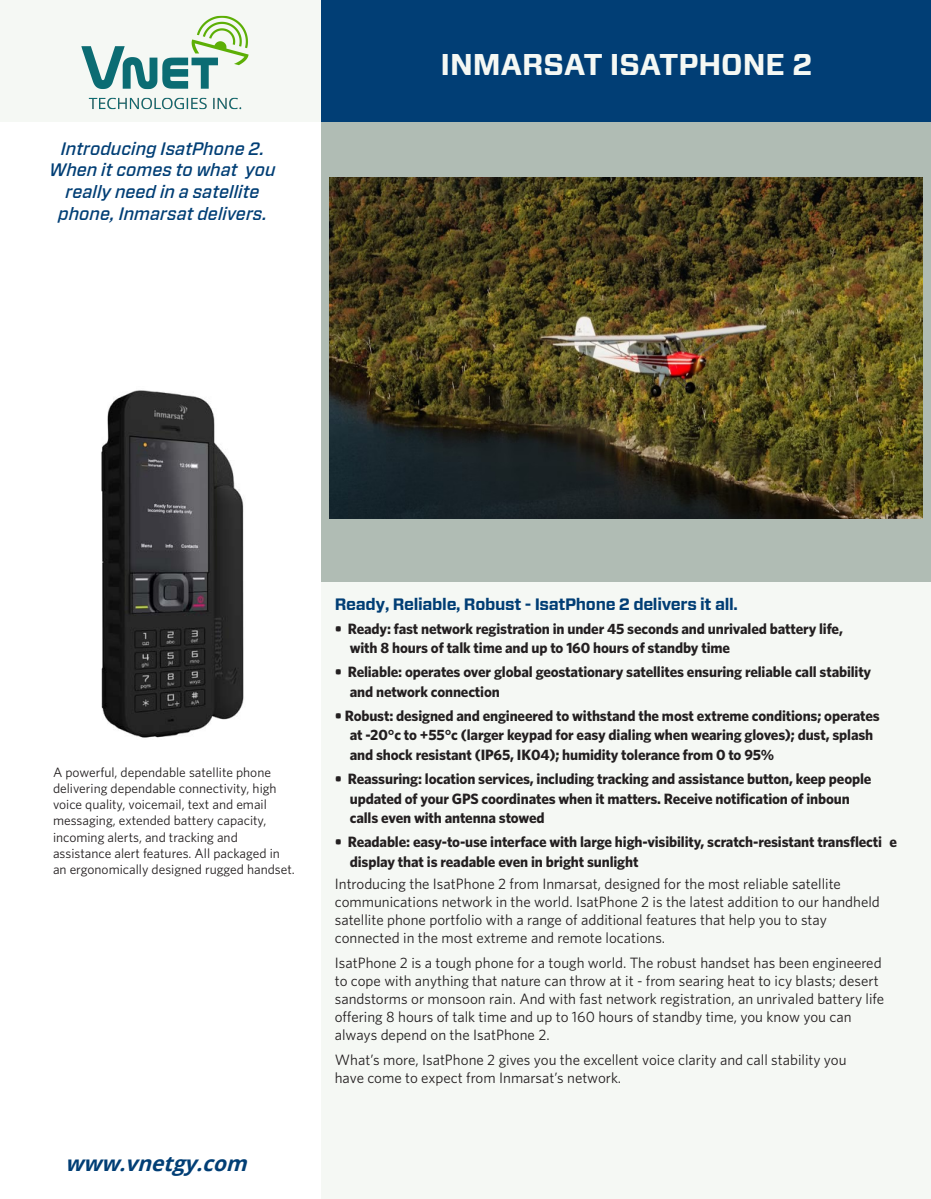
<style>
.page{position:relative;width:931px;height:1199px;background:#fff}
.page>*{position:absolute;margin:0;border:0;box-sizing:border-box;transform-origin:0 0}
.t1{font:700 30px "Forza";color:#f5f8f4}
.t2{font:italic 700 21px "Open Sans";color:#013e75}
.t3{font:italic 500 18px/21.6px "Forza";color:#013e75;text-align:center}
.t4{font:700 16.5px "Forza";letter-spacing:-.02em;color:#013e75}
.t5{font:700 15px/19.5px "Whitney K";letter-spacing:-.01em;color:#231f20}
.t6{font:15px/18px "Whitney K";color:#231f20}
.t7{font:13.5px/16.2px "Whitney K";color:#231f20}
</style>
<div class="page">
<div style="left:322px;top:581px;width:609px;height:618px;background:#f5f8f4"></div>
<div style="left:322px;top:80px;width:609px;height:501px;background:#b0bcb4"></div>
<img style="left:330px;top:177px;width:593px;height:342px">
<div style="left:0;top:0;width:327px;height:122px;background:#f5f8f4"></div>
<img style="left:101px;top:390px;width:143px;height:348px">
<div style="left:321px;top:0;width:609px;height:121px;background:#013e75"></div>
<img style="left:81px;top:15px;width:168px;height:95px">
<p class="t3" style="left:50px;top:138px;width:228px">Introducing IsatPhone 2.<br>When it comes to what you really need in a satellite phone, Inmarsat delivers.</p>
<h1 class="t1" style="left:440px;top:45px;width:373px">INMARSAT ISATPHONE 2</h1>
<p class="t7" style="left:53px;top:764px;width:243px">A powerful, dependable satellite phone delivering dependable connectivity, high voice quality, voicemail, text and email messaging, extended battery capacity, incoming alerts, and tracking and assistance alert features. All packaged in an ergonomically designed rugged handset.</p>
<h2 class="t2" style="left:65px;top:1149px;width:191px">www.vnetgy.com</h2>
<p class="t4" style="left:335px;top:593px;width:404px">Ready, Reliable, Robust - IsatPhone 2 delivers it all.</p>
<p class="t5" style="left:350px;top:618px;width:495px;text-indent:-15px">• Ready: fast network registration in under 45 seconds and unrivaled battery life, with 8 hours of talk time and up to 160 hours of standby time</p>
<p class="t5" style="left:350px;top:662px;width:523px;text-indent:-15px">• Reliable: operates over global geostationary satellites ensuring reliable call stability and network connection</p>
<p class="t5" style="left:350px;top:705px;width:531px;text-indent:-15px">• Robust: designed and engineered to withstand the most extreme conditions; operates at -20°c to +55°c (larger keypad for easy dialing when wearing gloves); dust, splash and shock resistant (IP65, IK04); humidity tolerance from 0 to 95%</p>
<p class="t5" style="left:350px;top:769px;width:523px;text-indent:-15px">• Reassuring: location services, including tracking and assistance button, keep people updated of your GPS coordinates when it matters. Receive notification of inboun calls even with antenna stowed</p>
<p class="t5" style="left:350px;top:832px;width:549px;text-indent:-15px">• Readable: easy-to-use interface with large high-visibility, scratch-resistant transflecti e display that is readable even in bright sunlight</p>
<p class="t6" style="left:335px;top:875px;width:547px">Introducing the IsatPhone 2 from Inmarsat, designed for the most reliable satellite communications network in the world. IsatPhone 2 is the latest addition to our handheld satellite phone portfolio with a range of additional features that help you to stay connected in the most extreme and remote locations.</p>
<p class="t6" style="left:335px;top:953px;width:551px">IsatPhone 2 is a tough phone for a tough world. The robust handset has been engineered to cope with anything that nature can throw at it - from searing heat to icy blasts; desert sandstorms or monsoon rain. And with fast network registration, an unrivaled battery life offering 8 hours of talk time and up to 160 hours of standby time, you know you can always depend on the IsatPhone 2.</p>
<p class="t6" style="left:335px;top:1050px;width:513px">What’s more, IsatPhone 2 gives you the excellent voice clarity and call stability you have come to expect from Inmarsat’s network.</p>
</div>
